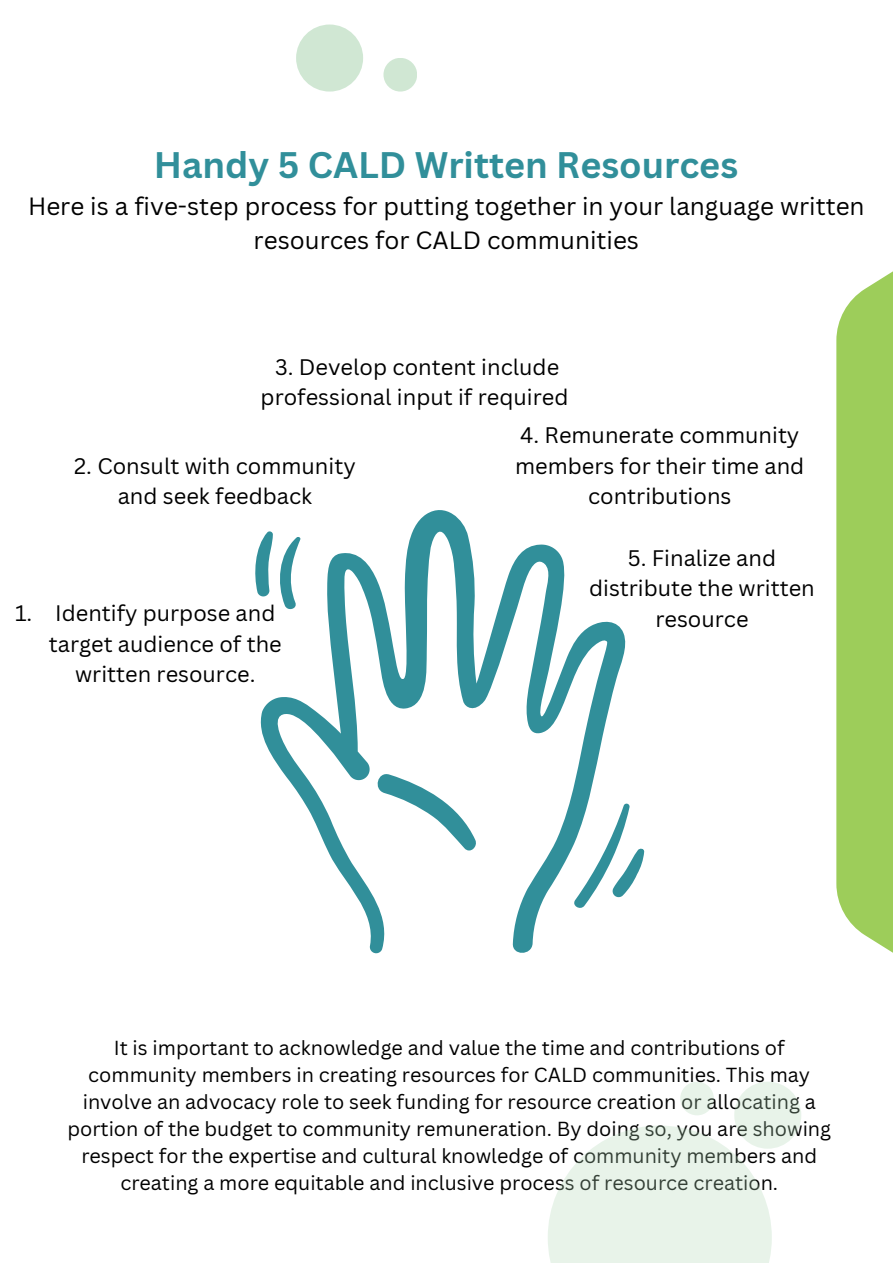
<style>
.page{position:relative;width:893px;height:1264px;background:#fff}
.page>*{position:absolute;margin:0;border:0;box-sizing:border-box;transform-origin:0 0}
.t1{font:700 36px "Canva Sans";color:#318f9a}
.t2{font:24.3px/33.8px "Canva Sans";color:#000;text-align:center}
.t3{font:21.9px/30.3px "Canva Sans";color:#000;text-align:center}
.t4{font:19.8px/27px "Canva Sans";color:#000;text-align:center}
</style>
<div class="page">
<svg style="left:548px;top:1125px;width:223px;height:137px;fill:#e8f3e9"></svg>
<div style="left:734px;top:1081px;width:67px;height:67px;background:#e8f3e9;border-radius:50%"></div>
<div style="left:680px;top:1081px;width:33px;height:34px;background:#e8f3e9;border-radius:50%"></div>
<div style="left:836px;top:254px;width:56px;height:716px;background:#9dcd5a"></div>
<svg style="left:260px;top:510px;width:366px;height:444px"></svg>
<svg style="left:372px;top:770px;width:106px;height:84px"></svg>
<svg style="left:571px;top:803px;width:73px;height:108px"></svg>
<svg style="left:255px;top:531px;width:46px;height:81px"></svg>
<div style="left:296px;top:25px;width:67px;height:67px;background:#d0e7d3;border-radius:50%"></div>
<div style="left:383px;top:58px;width:34px;height:34px;background:#d0e7d3;border-radius:50%"></div>
<h1 class="t1" style="left:154px;top:140px;width:585px">Handy 5 CALD Written Resources</h1>
<p class="t2" style="left:28px;top:189px;width:838px">Here is a five-step process for putting together in your language written resources for CALD communities</p>
<p class="t3" style="left:260px;top:351px;width:309px">3. Develop content include professional input if required</p>
<p class="t3" style="left:74px;top:450px;width:283px">2. Consult with community and seek feedback</p>
<p class="t3" style="left:15px;top:597px;width:19px">1.</p>
<p class="t3" style="left:49px;top:597px;width:234px">Identify purpose and target audience of the written resource.</p>
<p class="t3" style="left:515px;top:419px;width:291px">4. Remunerate community members for their time and contributions</p>
<p class="t3" style="left:589px;top:542px;width:227px">5. Finalize and distribute the written resource</p>
<p class="t4" style="left:67px;top:1034px;width:765px">It is important to acknowledge and value the time and contributions of community members in creating resources for CALD communities. This may involve an advocacy role to seek funding for resource creation or allocating a portion of the budget to community remuneration. By doing so, you are showing respect for the expertise and cultural knowledge of community members and creating a more equitable and inclusive process of resource creation.</p>
</div>
